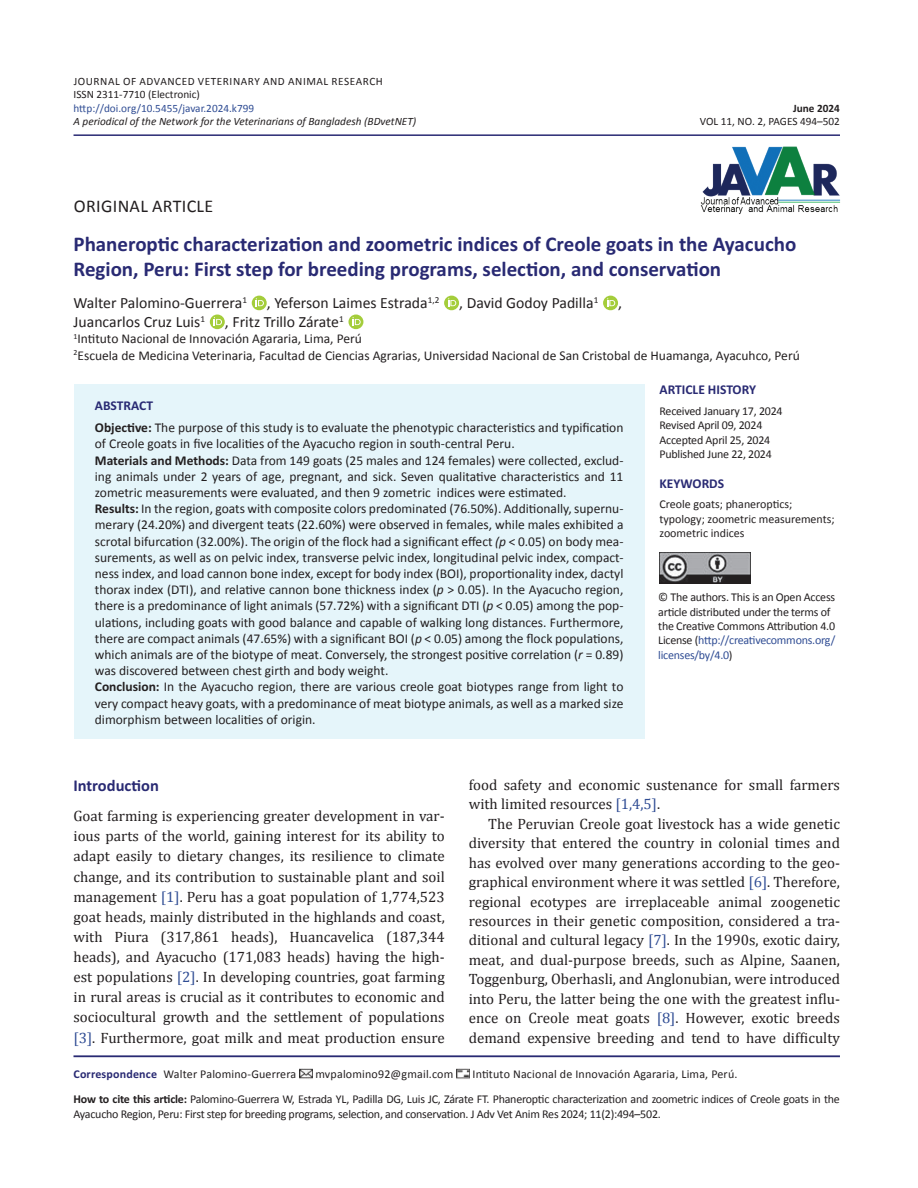
<style>
.page{position:relative;width:918px;height:1188px;background:#fff}
.page>*{position:absolute;margin:0;border:0;box-sizing:border-box;transform-origin:0 0}
.t1{font:700 21px/25.2px "Calibri";color:#292a73}
.t2{font:18px "Calibri";letter-spacing:.02em;color:#231f20}
.t3{font:700 16.5px "Calibri";color:#292a73}
.t4{font:15.75px "Calibri";color:#231f20}
.t5{font:15px/19.5px "Cambria";color:#231f20;text-align:justify}
.t6{font:13.5px/16.2px "Calibri";color:#231f20}
.t7{font:700 13.5px "Calibri";color:#292a73}
.t8{font:12px/14.4px "Calibri";letter-spacing:-.02em;color:#231f20}
.t9{font:12px/14.4px "Calibri";color:#231f20}
.t10{font:12px "Calibri";letter-spacing:.015em;color:#231f20}
.t11{font:11.25px/13.5px "Calibri";letter-spacing:.04em;color:#231f20}
.t12{font:italic 11.25px "Calibri";color:#231f20}
.t13{font:11.25px "Calibri";color:#304d94}
.t14{font:11.25px "Calibri";color:#231f20}
.t15{font:700 11.25px "Calibri";color:#231f20}
.s1{font-weight:700;color:#292a73}
.s2{font-weight:700}
.s3{font-style:italic}
.s4{color:#304d94}
</style>
<div class="page">
<hr style="left:74px;top:134px;width:766px;height:2px;background:#292a73">
<svg style="left:252px;top:295px;width:14px;height:16px"></svg>
<svg style="left:252px;top:296px;width:15px;height:14px"></svg>
<svg style="left:256px;top:298px;width:8px;height:8px"></svg>
<svg style="left:445px;top:295px;width:14px;height:16px"></svg>
<div style="left:444px;top:296px;width:15px;height:14px;background:#a4cd3b;border-radius:50%"></div>
<svg style="left:448px;top:298px;width:8px;height:8px"></svg>
<svg style="left:604px;top:295px;width:14px;height:16px"></svg>
<div style="left:603px;top:296px;width:15px;height:14px;background:#a4cd3b;border-radius:50%"></div>
<svg style="left:607px;top:298px;width:8px;height:8px"></svg>
<svg style="left:210px;top:314px;width:15px;height:15px"></svg>
<svg style="left:214px;top:317px;width:8px;height:8px"></svg>
<svg style="left:348px;top:314px;width:16px;height:15px"></svg>
<svg style="left:353px;top:317px;width:8px;height:8px"></svg>
<hr style="left:74px;top:1055px;width:766px;height:2px;background:#292a73">
<svg style="left:299px;top:1068px;width:13px;height:11px"></svg>
<svg style="left:457px;top:1068px;width:12px;height:11px"></svg>
<img style="left:700px;top:146px;width:141px;height:69px">
<div style="left:74px;top:384px;width:570px;height:355px;background:#e5f5fa"></div>
<img style="left:660px;top:553px;width:90px;height:31px">
<p class="t11" style="left:74px;top:74px;width:311px">JOURNAL OF ADVANCED VETERINARY AND ANIMAL RESEARCH<br>ISSN 2311-7710 (Electronic)</p>
<p class="t13" style="left:74px;top:101px;width:182px">http://doi.org/10.5455/javar.2024.k799</p>
<p class="t15" style="left:793px;top:101px;width:48px">June 2024</p>
<p class="t12" style="left:74px;top:114px;width:344px">A periodical of the Network for the Veterinarians of Bangladesh (BDvetNET)</p>
<p class="t14" style="left:700px;top:115px;width:142px">VOL 11, NO. 2, PAGES 494–502</p>
<h2 class="t2" style="left:74px;top:195px;width:141px">ORIGINAL ARTICLE</h2>
<h1 class="t1" style="left:74px;top:230px;width:724px">Phaneroptic characterization and zoometric indices of Creole goats in the Ayacucho<br>Region, Peru: First step for breeding programs, selection, and conservation</h1>
<p class="t4" style="left:74px;top:293px;width:175px">Walter Palomino-Guerrera<sup>1</sup></p>
<p class="t4" style="left:267px;top:293px;width:174px">, Yeferson Laimes Estrada<sup>1,2</sup></p>
<p class="t4" style="left:459px;top:293px;width:141px">, David Godoy Padilla<sup>1</sup></p>
<p class="t4" style="left:618px;top:293px;width:5px">,</p>
<p class="t4" style="left:74px;top:312px;width:133px">Juancarlos Cruz Luis<sup>1</sup></p>
<p class="t4" style="left:225px;top:312px;width:120px">, Fritz Trillo Zárate<sup>1</sup></p>
<p class="t6" style="left:74px;top:331px;width:728px"><sup>1</sup>Intituto Nacional de Innovación Agararia, Lima, Perú<br><sup>2</sup>Escuela de Medicina Veterinaria, Facultad de Ciencias Agrarias, Universidad Nacional de San Cristobal de Huamanga, Ayacuhco, Perú</p>
<p class="t6" style="left:95px;top:394px;width:530px;line-height:22.2px"><span class="s1">ABSTRACT<br></span><span class="s2">Objective:</span> The purpose of this study is to evaluate the phenotypic characteristics and typification</p>
<p class="t6" style="left:95px;top:436px;width:530px">of Creole goats in five localities of the Ayacucho region in south-central Peru.<br><span class="s2">Materials and Methods:</span> Data from 149 goats (25 males and 124 females) were collected, exclud&shy;ing animals under 2 years of age, pregnant, and sick. Seven qualitative characteristics and 11 zometric measurements were evaluated, and then 9 zometric indices were estimated.<br><span class="s2">Results:</span> In the region, goats with composite colors predominated (76.50%). Additionally, supernu&shy;merary (24.20%) and divergent teats (22.60%) were observed in females, while males exhibited a scrotal bifurcation (32.00%). The origin of the flock had a significant effect <span class="s3">(p</span> &lt; 0.05) on body mea&shy;surements, as well as on pelvic index, transverse pelvic index, longitudinal pelvic index, compact&shy;ness index, and load cannon bone index, except for body index (BOI), proportionality index, dactyl thorax index (DTI), and relative cannon bone thickness index (<span class="s3">p</span> &gt; 0.05). In the Ayacucho region, there is a predominance of light animals (57.72%) with a significant DTI (<span class="s3">p</span> &lt; 0.05) among the pop&shy;ulations, including goats with good balance and capable of walking long distances. Furthermore, there are compact animals (47.65%) with a significant BOI (<span class="s3">p</span> &lt; 0.05) among the flock populations, which animals are of the biotype of meat. Conversely, the strongest positive correlation (<span class="s3">r</span> = 0.89) was discovered between chest girth and body weight.<br><span class="s2">Conclusion:</span> In the Ayacucho region, there are various creole goat biotypes range from light to very compact heavy goats, with a predominance of meat biotype animals, as well as a marked size dimorphism between localities of origin.</p>
<p class="t7" style="left:660px;top:382px;width:98px">ARTICLE HISTORY</p>
<p class="t8" style="left:660px;top:404px;width:125px">Received January 17, 2024<br>Revised April 09, 2024<br>Accepted April 25, 2024<br>Published June 22, 2024</p>
<p class="t7" style="left:660px;top:475px;width:66px">KEYWORDS</p>
<p class="t9" style="left:660px;top:497px;width:177px">Creole goats; phaneroptics; typology; zoometric measurements; zoometric indices</p>
<p class="t8" style="left:658px;top:590px;width:179px">© The authors. This is an Open Access article distributed under the terms of the Creative Commons Attribution 4.0<br>License (<span class="s4">http://creativecommons.org/ licenses/by/4.0</span>)</p>
<p class="t3" style="left:74px;top:775px;width:87px">Introduction</p>
<p class="t5" style="left:74px;top:806px;width:373px;line-height:20.1px">Goat farming is experiencing greater development in var&shy;ious parts of the world, gaining interest for its ability to adapt easily to dietary changes, its resilience to climate change, and its contribution to sustainable plant and soil management <span class="s4">[1]</span>. Peru has a goat population of 1,774,523 goat heads, mainly distributed in the highlands and coast, with Piura (317,861 heads), Huancavelica (187,344 heads), and Ayacucho (171,083 heads) having the high&shy;est populations <span class="s4">[2]</span>. In developing countries, goat farming in rural areas is crucial as it contributes to economic and sociocultural growth and the settlement of populations <span class="s4">[3]</span>. Furthermore, goat milk and meat production ensure</p>
<p class="t5" style="left:469px;top:775px;width:373px">food safety and economic sustenance for small farmers with limited resources <span class="s4">[1,4,5]</span>.</p>
<p class="t5" style="left:469px;top:814px;width:373px;text-indent:20px">The Peruvian Creole goat livestock has a wide genetic diversity that entered the country in colonial times and has evolved over many generations according to the geo&shy;graphical environment where it was settled <span class="s4">[6]</span>. Therefore, regional ecotypes are irreplaceable animal zoogenetic resources in their genetic composition, considered a tra&shy;ditional and cultural legacy <span class="s4">[7]</span>. In the 1990s, exotic dairy, meat, and dual-purpose breeds, such as Alpine, Saanen, Toggenburg, Oberhasli, and Anglonubian, were introduced into Peru, the latter being the one with the greatest influ&shy;ence on Creole meat goats <span class="s4">[8]</span>. However, exotic breeds demand expensive breeding and tend to have difficulty</p>
<p class="t8" style="left:73px;top:1062px;width:768px;line-height:24.9px;text-indent:399px">Intituto Nacional de Innovación Agararia, Lima, Perú.<br><span class="s2">How to cite this article:</span> Palomino-Guerrera W, Estrada YL, Padilla DG, Luis JC, Zárate FT. Phaneroptic characterization and zoometric indices of Creole goats in the</p>
<p class="t8" style="left:73px;top:1106px;width:589px">Ayacucho Region, Peru: First step for breeding programs, selection, and conservation. J Adv Vet Anim Res 2024; 11(2):494–502.</p>
<p class="t10" style="left:74px;top:1067px;width:224px"><span class="s1">Correspondence</span> Walter Palomino-Guerrera</p>
<p class="t10" style="left:315px;top:1067px;width:139px">mvpalomino92@gmail.com</p>
</div>
